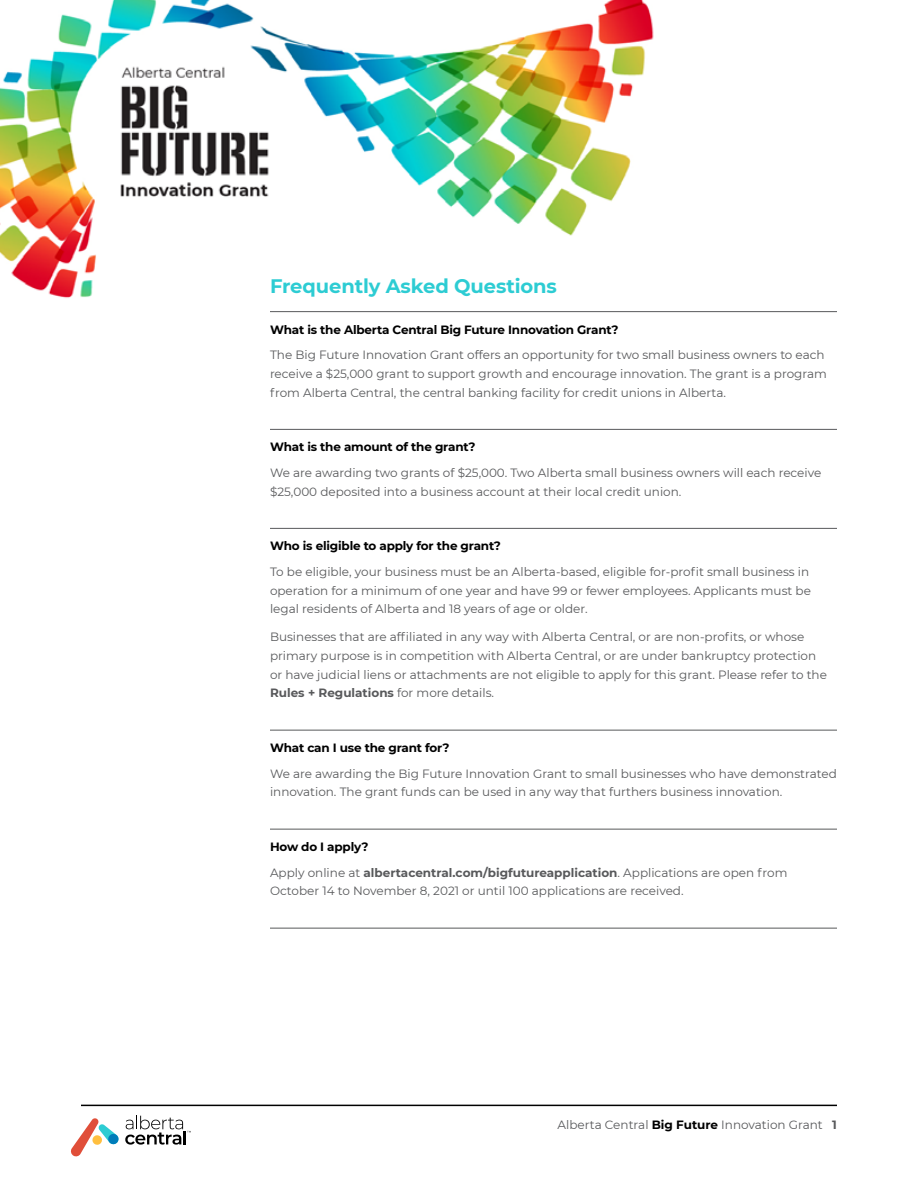
<style>
.page{position:relative;width:918px;height:1188px;background:#fff}
.page>*{position:absolute;margin:0;border:0;box-sizing:border-box;transform-origin:0 0}
.t1{font:700 19.5px "Montserrat";letter-spacing:-.005em;color:#2dccd3}
.t2{font:12px/18.8px "Montserrat";color:#58595b}
.t3{font:700 12px "Montserrat";letter-spacing:-.015em;color:#000}
.t4{font:700 12px/25.5px "Montserrat";color:#58595b}
.s1{font-weight:700}
.s2{color:#000}
.s3{font-weight:400}
.s4{font-weight:700;color:#000}
</style>
<div class="page">
<svg style="left:70px;top:1118px;width:49px;height:39px"></svg>
<svg style="left:125px;top:1116px;width:66px;height:29px"></svg>
<hr style="left:81px;top:1105px;width:756px;height:1px;background:#000">
<img style="left:0;top:0;width:666px;height:313px">
<hr style="left:270px;top:311px;width:567px;height:1px;background:#58595b">
<hr style="left:270px;top:429px;width:567px;height:1px;background:#58595b">
<hr style="left:270px;top:528px;width:567px;height:1px;background:#58595b">
<hr style="left:270px;top:730px;width:567px;height:1px;background:#58595b">
<hr style="left:270px;top:829px;width:567px;height:1px;background:#58595b">
<hr style="left:270px;top:928px;width:567px;height:1px;background:#58595b">
<h1 class="t1" style="left:270px;top:272px;width:288px">Frequently Asked Questions</h1>
<p class="t3" style="left:270px;top:321px;width:350px">What is the Alberta Central Big Future Innovation Grant?</p>
<p class="t2" style="left:270px;top:345px;width:559px">The Big Future Innovation Grant offers an opportunity for two small business owners to each receive a $25,000 grant to support growth and encourage innovation. The grant is a program from Alberta Central, the central banking facility for credit unions in Alberta.</p>
<p class="t3" style="left:270px;top:438px;width:207px">What is the amount of the grant?</p>
<p class="t2" style="left:270px;top:463px;width:553px">We are awarding two grants of $25,000. Two Alberta small business owners will each receive $25,000 deposited into a business account at their local credit union.</p>
<p class="t3" style="left:270px;top:537px;width:233px">Who is eligible to apply for the grant?</p>
<p class="t2" style="left:270px;top:562px;width:542px">To be eligible, your business must be an Alberta-based, eligible for-profit small business in operation for a minimum of one year and have 99 or fewer employees. Applicants must be legal residents of Alberta and 18 years of age or older.</p>
<p class="t2" style="left:270px;top:627px;width:558px">Businesses that are affiliated in any way with Alberta Central, or are non-profits, or whose primary purpose is in competition with Alberta Central, or are under bankruptcy protection or have judicial liens or attachments are not eligible to apply for this grant. Please refer to the <span class="s1">Rules + Regulations</span> for more details.</p>
<p class="t3" style="left:270px;top:739px;width:181px">What can I use the grant for?</p>
<p class="t2" style="left:270px;top:763px;width:569px">We are awarding the Big Future Innovation Grant to small businesses who have demonstrated innovation. The grant funds can be used in any way that furthers business innovation.</p>
<p class="t4" style="left:270px;top:833px;width:519px"><span class="s2">How do I apply?<br></span><span class="s3">Apply online at</span> albertacentral.com/bigfutureapplication<span class="s3">. Applications are open from</span></p>
<p class="t2" style="left:270px;top:881px;width:415px">October 14 to November 8, 2021 or until 100 applications are received.</p>
<p class="t2" style="left:558px;top:1115px;width:281px">Alberta Central <span class="s4">Big Future</span> Innovation Grant <span class="s1">1</span></p>
</div>
